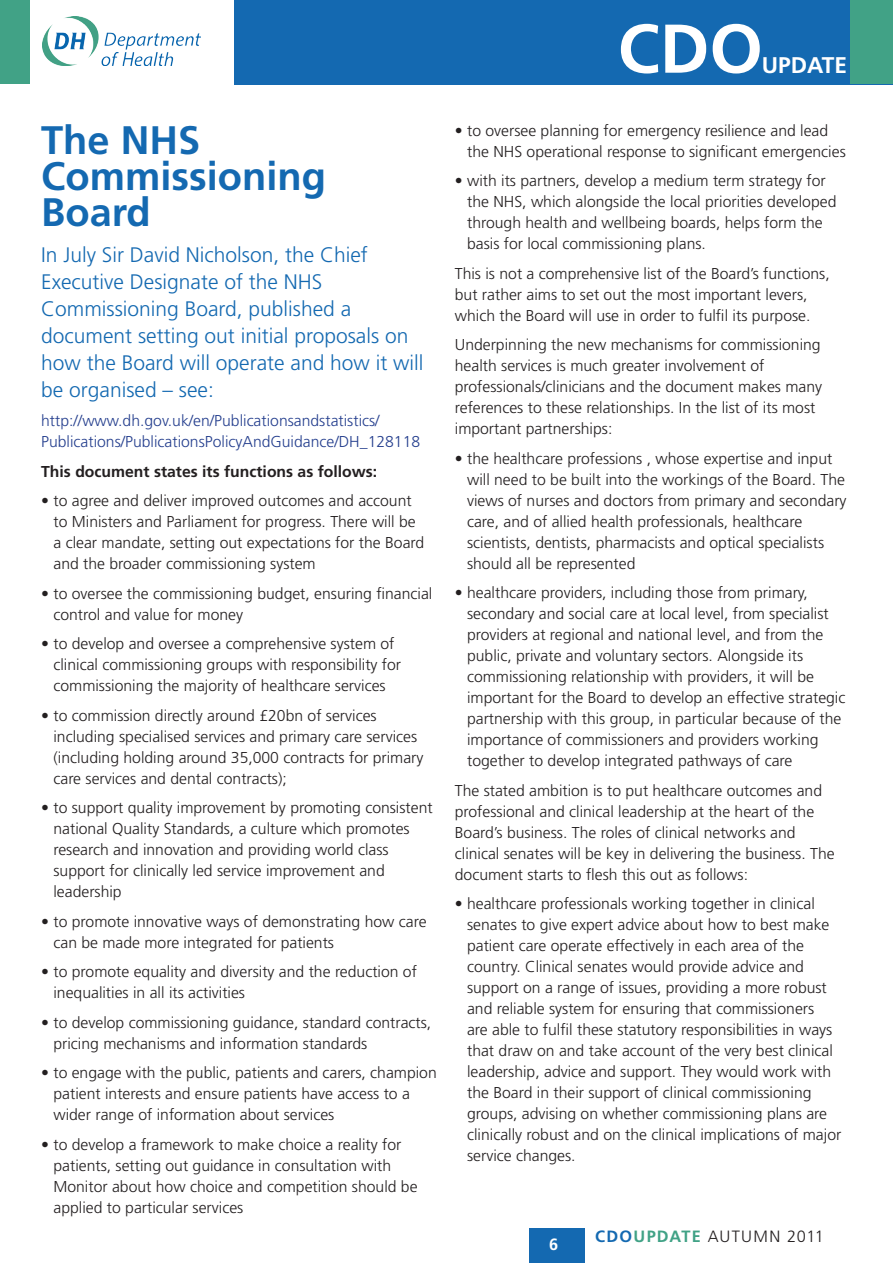
<style>
.page{position:relative;width:893px;height:1263px;background:#fff}
.page>*{position:absolute;margin:0;border:0;box-sizing:border-box;transform-origin:0 0}
.t1{font:700 68.85px "Frutiger";color:#fff}
.t2{font:700 39.75px/36px "Frutiger";color:#1469b1}
.t3{font:700 22.65px "Frutiger";color:#fff}
.t4{font:300 21px/27px "Frutiger";color:#1469b1}
.t5{font:300 16.35px "Frutiger";letter-spacing:.065em;color:#231f20}
.t6{font:700 16.35px "Frutiger";color:#fff}
.t7{font:300 15.75px/21px "Frutiger";color:#231f20}
.t8{font:300 15.75px/21px "Frutiger";color:#253f8e}
.t9{font:700 15.75px "Frutiger";color:#231f20}
.s1{font-weight:700;color:#1469b1}
.s2{font-weight:700;color:#41a286}
</style>
<div class="page">
<div style="left:235px;top:0;width:658px;height:84px;background:#1469b1"></div>
<div style="left:850px;top:0;width:43px;height:84px;background:#41a286"></div>
<div style="left:0;top:0;width:30px;height:84px;background:#41a286"></div>
<img style="left:43px;top:16px;width:157px;height:50px">
<div style="left:529px;top:1229px;width:56px;height:34px;background:#1469b1"></div>
<p class="t1" style="left:618px;top:8px;width:147px">CDO</p>
<p class="t3" style="left:762px;top:52px;width:87px">UPDATE</p>
<p class="t2" style="left:41px;top:122px;width:286px">The NHS<br>Commissioning<br>Board</p>
<p class="t4" style="left:41px;top:241px;width:384px">In July Sir David Nicholson, the Chief Executive Designate of the NHS Commissioning Board, published a document setting out initial proposals on how the Board will operate and how it will be organised – see:</p>
<p class="t8" style="left:41px;top:410px;width:380px">http://www.dh.gov.uk/en/Publicationsandstatistics/<br>Publications/PublicationsPolicyAndGuidance/DH_128118</p>
<p class="t9" style="left:41px;top:462px;width:338px">This document states its functions as follows:</p>
<p class="t7" style="left:53px;top:490px;width:372px;text-indent:-12px">• to agree and deliver improved outcomes and account to Ministers and Parliament for progress. There will be a clear mandate, setting out expectations for the Board and the broader commissioning system</p>
<p class="t7" style="left:53px;top:583px;width:380px;text-indent:-12px">• to oversee the commissioning budget, ensuring financial control and value for money</p>
<p class="t7" style="left:53px;top:633px;width:349px;text-indent:-12px">• to develop and oversee a comprehensive system of clinical commissioning groups with responsibility for commissioning the majority of healthcare services</p>
<p class="t7" style="left:53px;top:705px;width:371px;text-indent:-12px">• to commission directly around £20bn of services including specialised services and primary care services (including holding around 35,000 contracts for primary care services and dental contracts);</p>
<p class="t7" style="left:53px;top:797px;width:381px;text-indent:-12px">• to support quality improvement by promoting consistent national Quality Standards, a culture which promotes research and innovation and providing world class support for clinically led service improvement and leadership</p>
<p class="t7" style="left:53px;top:911px;width:375px;text-indent:-12px">• to promote innovative ways of demonstrating how care can be made more integrated for patients</p>
<p class="t7" style="left:53px;top:961px;width:365px;text-indent:-12px">• to promote equality and diversity and the reduction of inequalities in all its activities</p>
<p class="t7" style="left:53px;top:1012px;width:379px;text-indent:-12px">• to develop commissioning guidance, standard contracts, pricing mechanisms and information standards</p>
<p class="t7" style="left:53px;top:1062px;width:385px;text-indent:-12px">• to engage with the public, patients and carers, champion patient interests and ensure patients have access to a wider range of information about services</p>
<p class="t7" style="left:53px;top:1134px;width:366px;text-indent:-12px">• to develop a framework to make choice a reality for patients, setting out guidance in consultation with Monitor about how choice and competition should be applied to particular services</p>
<p class="t7" style="left:467px;top:120px;width:380px;text-indent:-12px">• to oversee planning for emergency resilience and lead the NHS operational response to significant emergencies</p>
<p class="t7" style="left:467px;top:170px;width:371px;text-indent:-12px">• with its partners, develop a medium term strategy for the NHS, which alongside the local priorities developed through health and wellbeing boards, helps form the basis for local commissioning plans.</p>
<p class="t7" style="left:455px;top:263px;width:376px">This is not a comprehensive list of the Board’s functions, but rather aims to set out the most important levers, which the Board will use in order to fulfil its purpose.</p>
<p class="t7" style="left:455px;top:334px;width:369px">Underpinning the new mechanisms for commissioning health services is much greater involvement of professionals/clinicians and the document makes many references to these relationships. In the list of its most important partnerships:</p>
<p class="t7" style="left:467px;top:448px;width:381px;text-indent:-12px">• the healthcare professions , whose expertise and input will need to be built into the workings of the Board. The views of nurses and doctors from primary and secondary care, and of allied health professionals, healthcare scientists, dentists, pharmacists and optical specialists should all be represented</p>
<p class="t7" style="left:467px;top:582px;width:380px;text-indent:-12px">• healthcare providers, including those from primary, secondary and social care at local level, from specialist providers at regional and national level, and from the public, private and voluntary sectors. Alongside its commissioning relationship with providers, it will be important for the Board to develop an effective strategic partnership with this group, in particular because of the importance of commissioners and providers working together to develop integrated pathways of care</p>
<p class="t7" style="left:455px;top:780px;width:381px">The stated ambition is to put healthcare outcomes and professional and clinical leadership at the heart of the Board’s business. The roles of clinical networks and clinical senates will be key in delivering the business. The document starts to flesh this out as follows:</p>
<p class="t7" style="left:467px;top:893px;width:376px;text-indent:-12px">• healthcare professionals working together in clinical senates to give expert advice about how to best make patient care operate effectively in each area of the country. Clinical senates would provide advice and support on a range of issues, providing a more robust and reliable system for ensuring that commissioners<br>are able to fulfil these statutory responsibilities in ways that draw on and take account of the very best clinical leadership, advice and support. They would work with the Board in their support of clinical commissioning groups, advising on whether commissioning plans are clinically robust and on the clinical implications of major service changes.</p>
<p class="t6" style="left:549px;top:1235px;width:11px">6</p>
<p class="t5" style="left:595px;top:1227px;width:230px"><span class="s1">CDO</span><span class="s2">UPDATE</span> AUTUMN 2011</p>
</div>
